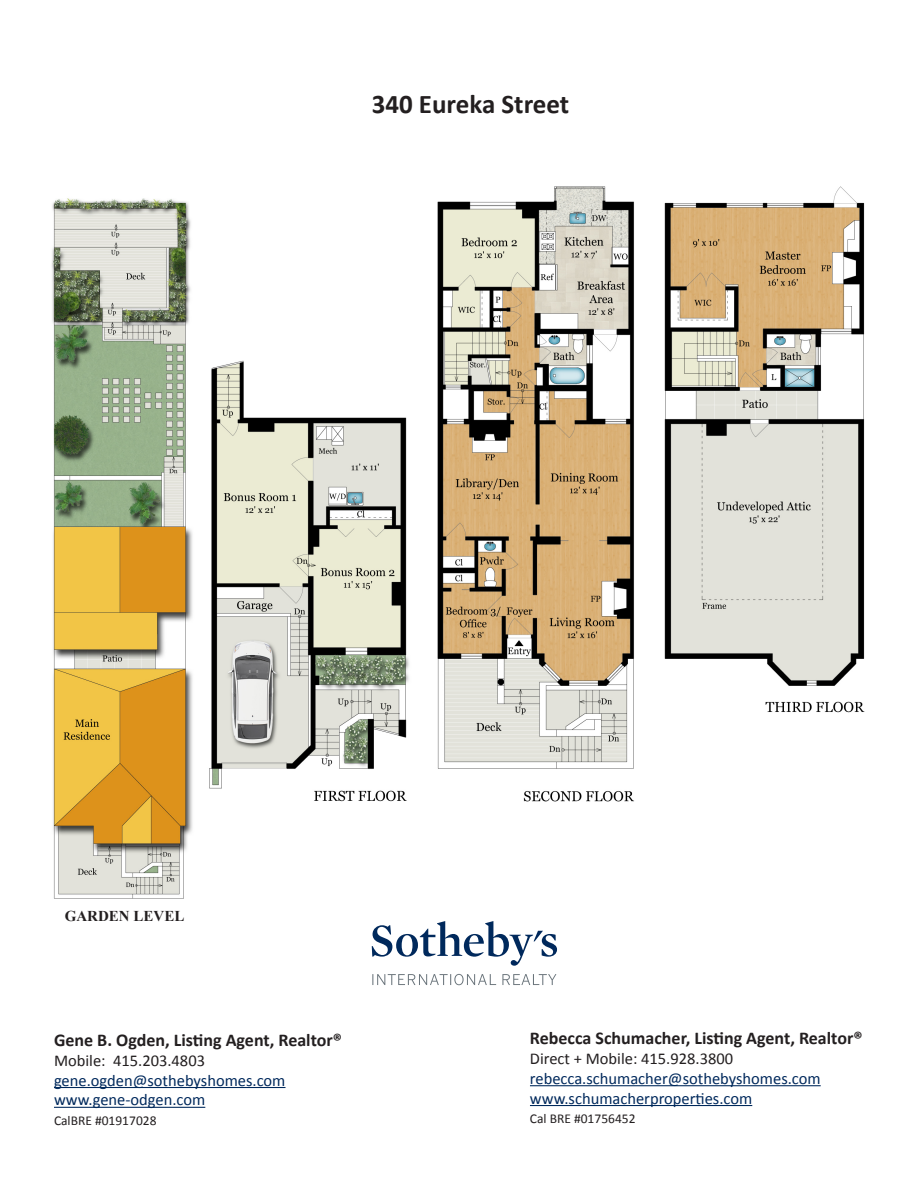
<style>
.page{position:relative;width:918px;height:1188px;background:#fff}
.page>*{position:absolute;margin:0;border:0;box-sizing:border-box;transform-origin:0 0}
.t1{font:700 27px "Calibri";color:#231f20}
.t2{font:700 18px "Calibri";color:#231f20}
.t3{font:16.5px "Calibri";color:#00295c}
.t4{font:16.5px "Calibri";color:#231f20}
.t5{font:700 15px "Times New Roman";color:#231f20}
.t6{font:13.5px "Calibri";color:#231f20}
</style>
<div class="page">
<img style="left:209px;top:186px;width:656px;height:616px">
<svg style="left:372px;top:921px;width:185px;height:45px"></svg>
<svg style="left:372px;top:974px;width:184px;height:11px"></svg>
<hr style="left:530px;top:1085px;width:291px;height:1px;background:#00295c">
<hr style="left:530px;top:1105px;width:222px;height:1px;background:#00295c">
<hr style="left:54px;top:1087px;width:232px;height:1px;background:#00295c">
<hr style="left:54px;top:1107px;width:151px;height:1px;background:#00295c">
<img style="left:51px;top:198px;width:142px;height:701px">
<p class="t1" style="left:372px;top:87px;width:199px">340 Eureka Street</p>
<p class="t5" style="left:65px;top:906px;width:121px">GARDEN LEVEL</p>
<p class="t2" style="left:54px;top:1029px;width:289px">Gene B. Ogden, Listing Agent, Realtor®</p>
<p class="t4" style="left:54px;top:1050px;width:153px">Mobile: 415.203.4803</p>
<p class="t3" style="left:54px;top:1070px;width:233px">gene.ogden@sothebyshomes.com</p>
<p class="t3" style="left:54px;top:1090px;width:153px">www.gene-odgen.com</p>
<p class="t6" style="left:54px;top:1112px;width:104px">CalBRE #01917028</p>
<p class="t2" style="left:530px;top:1027px;width:334px">Rebecca Schumacher, Listing Agent, Realtor®</p>
<p class="t4" style="left:530px;top:1048px;width:205px">Direct + Mobile: 415.928.3800</p>
<p class="t3" style="left:530px;top:1068px;width:292px">rebecca.schumacher@sothebyshomes.com</p>
<p class="t3" style="left:530px;top:1088px;width:224px">www.schumacherproperties.com</p>
<p class="t6" style="left:530px;top:1110px;width:107px">Cal BRE #01756452</p>
</div>
